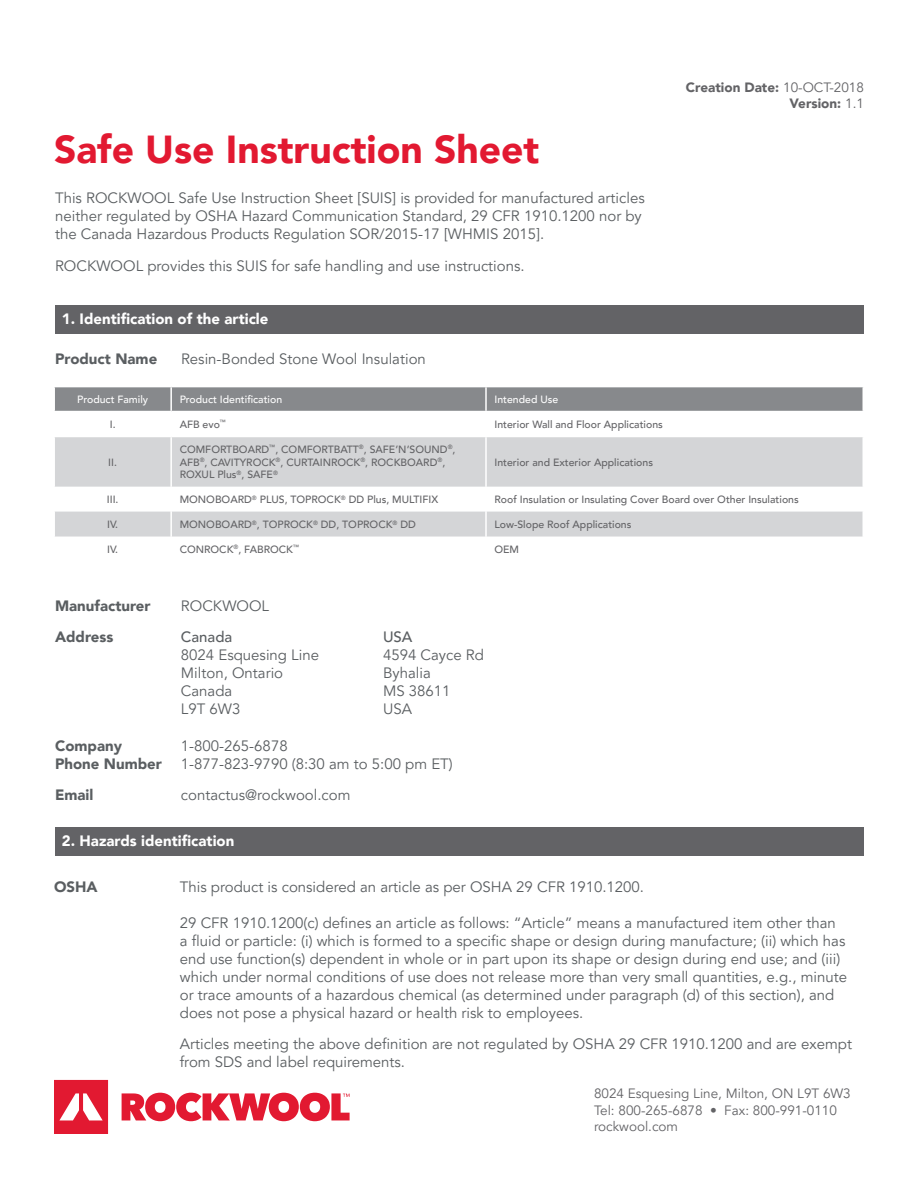
<style>
.page{position:relative;width:918px;height:1188px;background:#fff}
.page>*{position:absolute;margin:0;border:0;box-sizing:border-box;transform-origin:0 0}
.Heading_Back{font:900 39px "Avenir LT Pro";color:#e21931}
.ROCKWOOL_Body_Copy{font:15px/18px "Avenir LT Pro";color:#5a5e61}
.ROCKWOOL_Body_Copy-2{font:900 15px/18px "Avenir LT Pro";color:#5a5e61}
.ROCKWOOL_Subhead{font:900 15px "Avenir LT Pro";color:#fff}
.Body_Copy{font:13.5px/16.2px "Avenir LT Pro";color:#636366}
.Body_Copy-2{font:900 13.5px/16.2px "Avenir LT Pro";color:#636366;text-align:right}
.Table_body{font:500 10.5px/12.6px "Avenir LT Pro";color:#636366}
.Table_Top{font:500 10.5px "Avenir LT Pro";color:#fff}
.s1{font-weight:400}
.s2{font-weight:500}
</style>
<div class="page">
<svg style="left:54px;top:1080px;width:54px;height:54px"></svg>
<svg style="left:122px;top:1093px;width:228px;height:28px"></svg>
<div style="left:55px;top:306px;width:809px;height:28px;background:#636366"></div>
<div style="left:55px;top:828px;width:809px;height:28px;background:#636366"></div>
<svg style="left:55px;top:387px;width:807px;height:24px;background:#898b8e"></svg>
<svg style="left:55px;top:437px;width:807px;height:100px;fill:#d4d5d7"></svg>
<hr style="left:170px;top:387px;width:2px;height:24px;background:#fff">
<hr style="left:485px;top:387px;width:2px;height:24px;background:#fff">
<hr style="left:170px;top:437px;width:2px;height:50px;background:#fff">
<hr style="left:485px;top:437px;width:2px;height:50px;background:#fff">
<hr style="left:170px;top:487px;width:2px;height:25px;background:#fff">
<hr style="left:485px;top:487px;width:2px;height:25px;background:#fff">
<hr style="left:170px;top:512px;width:2px;height:25px;background:#fff">
<hr style="left:485px;top:512px;width:2px;height:25px;background:#fff">
<p class="Heading_Back" style="left:54px;top:125px;width:487px">Safe Use Instruction Sheet</p>
<p class="ROCKWOOL_Body_Copy" style="left:55px;top:190px;width:591px">This ROCKWOOL Safe Use Instruction Sheet [SUIS] is provided for manufactured articles neither regulated by OSHA Hazard Communication Standard, 29 CFR 1910.1200 nor by the Canada Hazardous Products Regulation SOR/2015-17 [WHMIS 2015].</p>
<p class="ROCKWOOL_Body_Copy" style="left:55px;top:257px;width:471px">ROCKWOOL provides this SUIS for safe handling and use instructions.</p>
<p class="ROCKWOOL_Subhead" style="left:62px;top:310px;width:208px">1. Identification of the article</p>
<p class="ROCKWOOL_Body_Copy-2" style="left:55px;top:350px;width:104px">Product Name</p>
<p class="ROCKWOOL_Body_Copy" style="left:181px;top:350px;width:246px">Resin-Bonded Stone Wool Insulation</p>
<p class="Table_Top" style="left:77px;top:393px;width:72px">Product Family</p>
<p class="Table_Top" style="left:180px;top:393px;width:104px">Product Identification</p>
<p class="Table_Top" style="left:495px;top:393px;width:65px">Intended Use</p>
<p class="Table_body" style="left:110px;top:418px;width:7px">I.</p>
<p class="Table_body" style="left:180px;top:418px;width:48px">AFB evo<sup>™</sup></p>
<p class="Table_body" style="left:495px;top:418px;width:170px">Interior Wall and Floor Applications</p>
<p class="Table_body" style="left:108px;top:456px;width:10px">II.</p>
<p class="Table_body" style="left:180px;top:443px;width:277px">COMFORTBOARD<sup>™</sup>, COMFORTBATT<sup>®</sup>, SAFE’N’SOUND<sup>®</sup>,<br>AFB<sup>®</sup>, CAVITYROCK<sup>®</sup>, CURTAINROCK<sup>®</sup>, ROCKBOARD<sup>®</sup>,<br>ROXUL Plus<sup>®</sup>, SAFE<sup>®</sup></p>
<p class="Table_body" style="left:495px;top:456px;width:160px">Interior and Exterior Applications</p>
<p class="Body_Copy-2" style="left:686px;top:79px;width:180px">Creation Date: <span class="s1">10-OCT-2018<br></span>Version: <span class="s1">1.1</span></p>
<p class="Table_body" style="left:107px;top:493px;width:13px">III.</p>
<p class="Table_body" style="left:180px;top:493px;width:260px">MONOBOARD<sup>®</sup> PLUS, TOPROCK<sup>®</sup> DD Plus, MULTIFIX</p>
<p class="Table_body" style="left:495px;top:493px;width:306px">Roof Insulation or Insulating Cover Board over Other Insulations</p>
<p class="Table_body" style="left:107px;top:518px;width:13px">IV.</p>
<p class="Table_body" style="left:180px;top:518px;width:238px">MONOBOARD<sup>®</sup>, TOPROCK<sup>®</sup> DD, TOPROCK<sup>®</sup> DD</p>
<p class="Table_body" style="left:495px;top:518px;width:138px">Low-Slope Roof Applications</p>
<p class="Table_body" style="left:107px;top:543px;width:13px">IV.</p>
<p class="Table_body" style="left:180px;top:543px;width:121px">CONROCK<sup>®</sup>, FABROCK<sup>™</sup></p>
<p class="Table_body" style="left:495px;top:543px;width:26px">OEM</p>
<p class="ROCKWOOL_Body_Copy-2" style="left:55px;top:596px;width:97px">Manufacturer</p>
<p class="ROCKWOOL_Body_Copy" style="left:181px;top:597px;width:90px">ROCKWOOL</p>
<p class="ROCKWOOL_Body_Copy-2" style="left:55px;top:627px;width:60px">Address</p>
<p class="ROCKWOOL_Body_Copy" style="left:181px;top:628px;width:140px"><span class="s2">Canada<br></span>8024 Esquesing Line<br>Milton, Ontario<br>Canada<br>L9T 6W3</p>
<p class="ROCKWOOL_Body_Copy" style="left:383px;top:628px;width:102px"><span class="s2">USA<br></span>4594 Cayce Rd<br>Byhalia<br>MS 38611<br>USA</p>
<p class="ROCKWOOL_Body_Copy-2" style="left:55px;top:737px;width:108px">Company<br>Phone Number</p>
<p class="ROCKWOOL_Body_Copy" style="left:181px;top:737px;width:273px">1-800-265-6878<br>1-877-823-9790 (8:30 am to 5:00 pm ET)</p>
<p class="ROCKWOOL_Body_Copy-2" style="left:55px;top:786px;width:40px">Email</p>
<p class="ROCKWOOL_Body_Copy" style="left:181px;top:786px;width:171px">contactus@rockwool.com</p>
<p class="ROCKWOOL_Subhead" style="left:62px;top:832px;width:174px">2. Hazards identification</p>
<p class="ROCKWOOL_Body_Copy-2" style="left:54px;top:878px;width:45px">OSHA</p>
<p class="ROCKWOOL_Body_Copy" style="left:180px;top:878px;width:466px">This product is considered an article as per OSHA 29 CFR 1910.1200.</p>
<p class="ROCKWOOL_Body_Copy" style="left:180px;top:914px;width:669px">29 CFR 1910.1200(c) defines an article as follows: “Article” means a manufactured item other than a fluid or particle: (i) which is formed to a specific shape or design during manufacture; (ii) which has end use function(s) dependent in whole or in part upon its shape or design during end use; and (iii) which under normal conditions of use does not release more than very small quantities, e.g., minute or trace amounts of a hazardous chemical (as determined under paragraph (d) of this section), and does not pose a physical hazard or health risk to employees.</p>
<p class="ROCKWOOL_Body_Copy" style="left:180px;top:1036px;width:674px">Articles meeting the above definition are not regulated by OSHA 29 CFR 1910.1200 and are exempt from SDS and label requirements.</p>
<p class="Body_Copy" style="left:594px;top:1086px;width:258px">8024 Esquesing Line, Milton, ON L9T 6W3<br>Tel: 800-265-6878 • Fax: 800-991-0110 rockwool.com</p>
</div>
